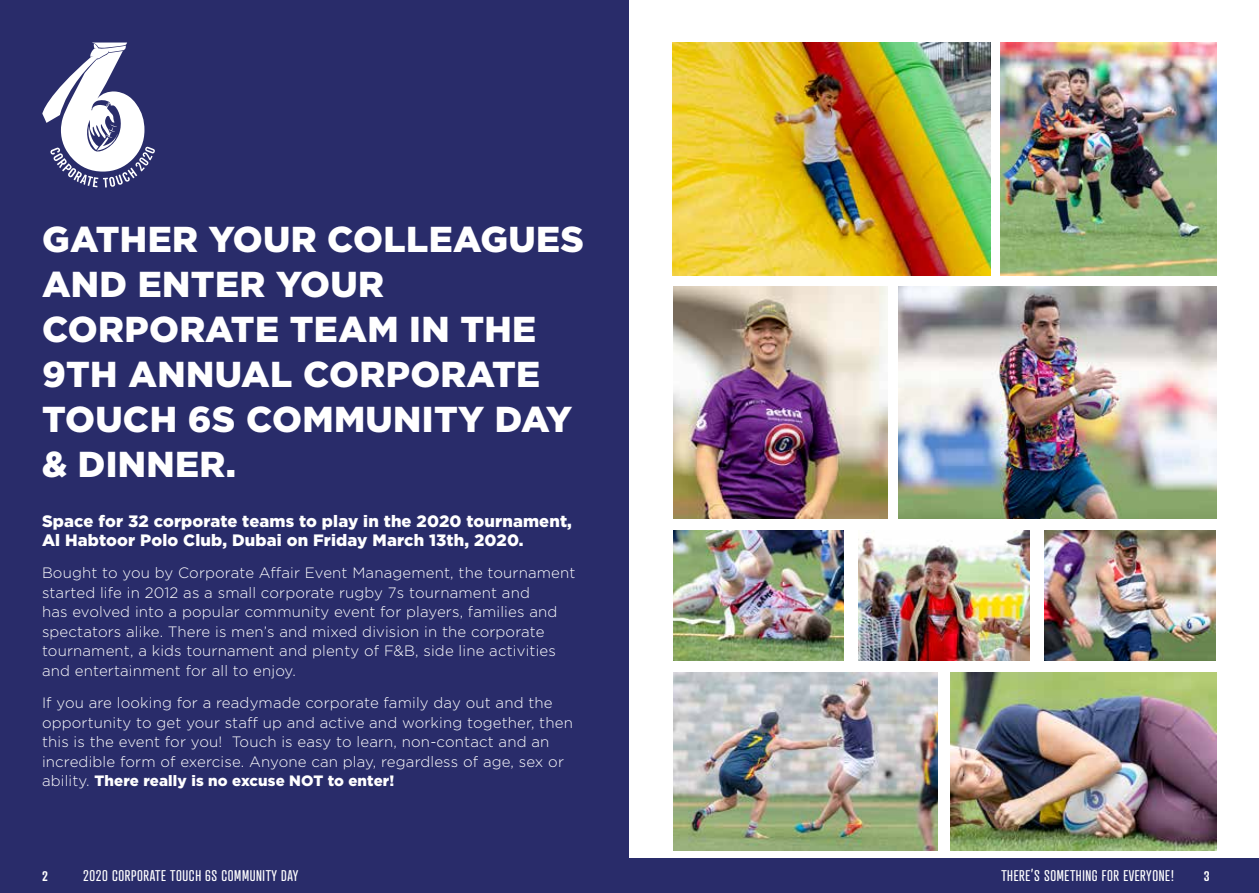
<style>
.page{position:relative;width:1259px;height:893px;background:#fff}
.page>*{position:absolute;margin:0;border:0;box-sizing:border-box;transform-origin:0 0}
.t1{font:900 36px/45px "Gotham";letter-spacing:.01em;color:#fff}
.t2{font:900 16.5px/19.5px "Gotham";letter-spacing:.01em;color:#fff}
.t3{font:300 15px/19.5px "Gotham";letter-spacing:.01em;color:#fff}
.t4{font:15px "Atrament";letter-spacing:.04em;color:#fff}
.t5{font:600 13.5px "Atrament";color:#fff}
.s1{font-weight:900}
</style>
<div class="page">
<div style="left:0;top:859px;width:1259px;height:34px;background:#292c6a"></div>
<div style="left:0;top:0;width:628px;height:859px;background:#292c6a"></div>
<img style="left:672px;top:43px;width:318px;height:232px">
<img style="left:898px;top:286px;width:318px;height:233px">
<img style="left:673px;top:530px;width:170px;height:130px">
<img style="left:673px;top:672px;width:265px;height:178px">
<img style="left:950px;top:672px;width:266px;height:178px">
<img style="left:859px;top:530px;width:170px;height:130px">
<img style="left:1044px;top:530px;width:171px;height:130px">
<img style="left:1000px;top:43px;width:216px;height:232px">
<img style="left:673px;top:286px;width:214px;height:233px">
<svg style="left:42px;top:43px;width:113px;height:144px"></svg>
<h1 class="t1" style="left:42px;top:219px;width:543px">GATHER YOUR COLLEAGUES<br>AND ENTER YOUR<br>CORPORATE TEAM IN THE<br>9TH ANNUAL CORPORATE<br>TOUCH 6S COMMUNITY DAY &amp; DINNER.</h1>
<p class="t2" style="left:42px;top:512px;width:531px">Space for 32 corporate teams to play in the 2020 tournament,<br>Al Habtoor Polo Club, Dubai on Friday March 13th, 2020.</p>
<p class="t3" style="left:42px;top:564px;width:535px">Bought to you by Corporate Affair Event Management, the tournament started life in 2012 as a small corporate rugby 7s tournament and<br>has evolved into a popular community event for players, families and spectators alike. There is men’s and mixed division in the corporate tournament, a kids tournament and plenty of F&amp;B, side line activities and entertainment for all to enjoy.</p>
<p class="t3" style="left:42px;top:694px;width:532px">If you are looking for a readymade corporate family day out and the opportunity to get your staff up and active and working together, then this is the event for you! Touch is easy to learn, non-contact and an incredible form of exercise. Anyone can play, regardless of age, sex or ability. <span class="s1">There really is no excuse NOT to enter!</span></p>
<p class="t5" style="left:42px;top:868px;width:7px">2</p>
<p class="t4" style="left:83px;top:867px;width:217px">2020 CORPORATE TOUCH 6S COMMUNITY DAY</p>
<p class="t4" style="left:1001px;top:867px;width:174px">THERE’S SOMETHING FOR EVERYONE!</p>
<p class="t5" style="left:1203px;top:868px;width:7px">3</p>
</div>
